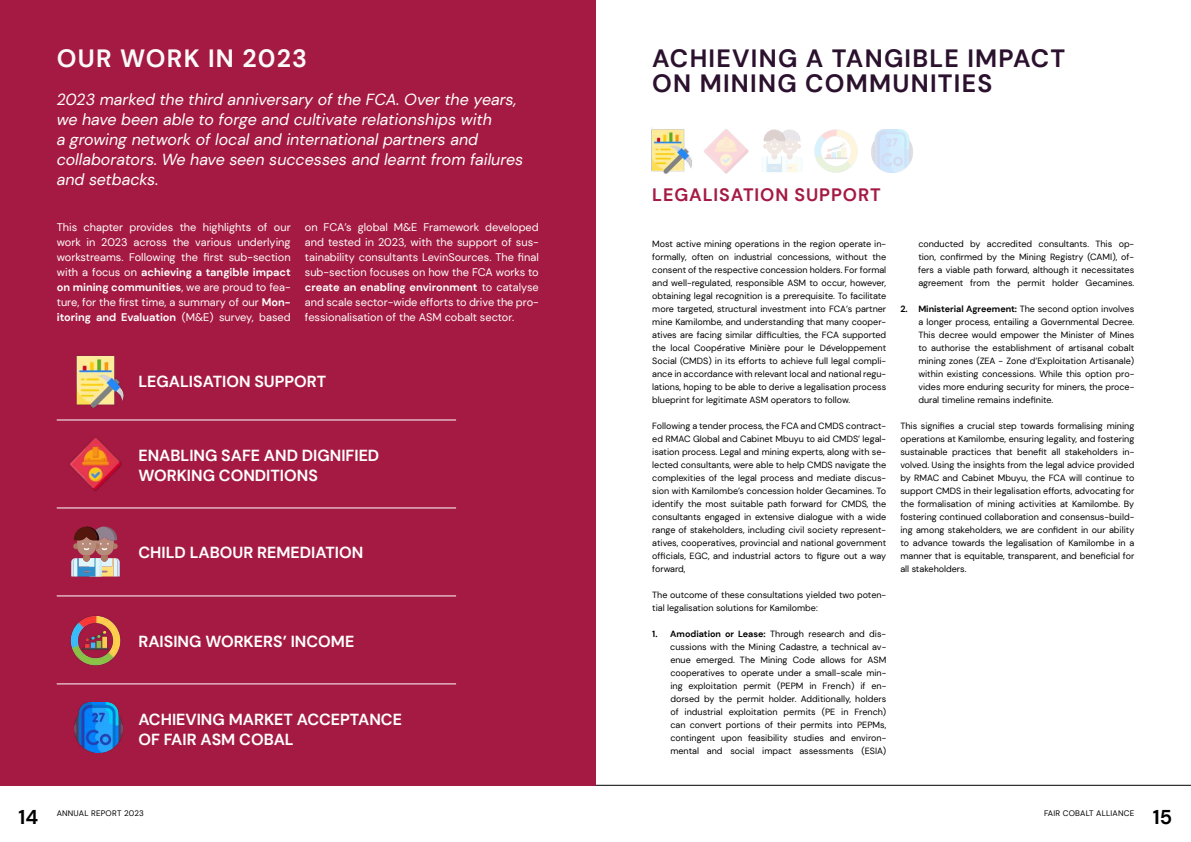
<style>
.page{position:relative;width:1191px;height:842px;background:#fff}
.page>*{position:absolute;margin:0;border:0;box-sizing:border-box;transform-origin:0 0}
.t1{font:700 25px/25px "DM Sans";letter-spacing:.05em;color:#2b112e}
.t2{font:700 25px "DM Sans";letter-spacing:.05em;color:#fafafa}
.t3{font:700 20px "DM Sans";color:#000}
.t4{font:700 18px "DM Sans";letter-spacing:.05em;color:#a51a43}
.t5{font:italic 16px/20px "DM Sans";color:#fff}
.t6{font:700 16px/20px "DM Sans";color:#fff}
.t7{font:11px/15px "DM Sans";color:#fff;text-align:justify}
.t8{font:9px/13px "DM Sans";color:#000;text-align:justify}
.t9{font:8px "DM Sans";letter-spacing:.025em;color:#000}
.s1{font-weight:700}
</style>
<div class="page">
<hr style="left:0;top:785px;width:1191px;height:1px;background:#000">
<div style="left:0;top:0;width:595px;height:785px;background:#a51a43"></div>
<img style="left:69px;top:437px;width:53px;height:54px">
<img style="left:704px;top:129px;width:45px;height:45px">
<img style="left:76px;top:355px;width:48px;height:53px">
<img style="left:651px;top:129px;width:41px;height:45px">
<img style="left:70px;top:615px;width:51px;height:51px">
<img style="left:814px;top:129px;width:44px;height:44px">
<img style="left:74px;top:703px;width:49px;height:50px">
<img style="left:871px;top:130px;width:42px;height:42px">
<svg style="left:71px;top:526px;width:49px;height:50px"></svg>
<svg style="left:762px;top:129px;width:40px;height:43px"></svg>
<hr style="left:57px;top:420px;width:399px;height:1px;background:#fff">
<hr style="left:57px;top:508px;width:399px;height:1px;background:#fff">
<hr style="left:57px;top:596px;width:399px;height:1px;background:#fff">
<hr style="left:57px;top:684px;width:399px;height:1px;background:#fff">
<h1 class="t2" style="left:57px;top:43px;width:252px">OUR WORK IN 2023</h1>
<p class="t5" style="left:57px;top:90px;width:468px">2023 marked the third anniversary of the FCA. Over the years, we have been able to forge and cultivate relationships with<br>a growing network of local and international partners and collaborators. We have seen successes and learnt from failures and setbacks.</p>
<p class="t7" style="left:305px;top:220px;width:235px">on FCA’s global M&amp;E Framework developed and tested in 2023, with the support of sus&shy;tainability consultants LevinSources. The final sub-section focuses on how the FCA works to <span class="s1">create an enabling environment</span> to catalyse and scale sector-wide efforts to drive the pro&shy;fessionalisation of the ASM cobalt sector.</p>
<p class="t7" style="left:57px;top:220px;width:235px">This chapter provides the highlights of our work in 2023 across the various underlying workstreams. Following the first sub-section with a focus on <span class="s1">achieving a tangible impact on mining communities</span>, we are proud to fea&shy;ture, for the first time, a summary of our <span class="s1">Mon&shy;itoring and Evaluation</span> (M&amp;E) survey, based</p>
<h3 class="t6" style="left:138px;top:371px;width:189px">LEGALISATION SUPPORT</h3>
<h3 class="t6" style="left:138px;top:446px;width:242px">ENABLING SAFE AND DIGNIFIED<br>WORKING CONDITIONS</h3>
<h3 class="t6" style="left:138px;top:542px;width:226px">CHILD LABOUR REMEDIATION</h3>
<h3 class="t6" style="left:138px;top:631px;width:217px">RAISING WORKERS’ INCOME</h3>
<h3 class="t6" style="left:138px;top:710px;width:265px">ACHIEVING MARKET ACCEPTANCE<br>OF FAIR ASM COBAL</h3>
<h1 class="t1" style="left:652px;top:46px;width:414px">ACHIEVING A TANGIBLE IMPACT<br>ON MINING COMMUNITIES</h1>
<h3 class="t4" style="left:652px;top:184px;width:230px">LEGALISATION SUPPORT</h3>
<p class="t8" style="left:652px;top:237px;width:235px">Most active mining operations in the region operate in&shy;formally, often on industrial concessions, without the consent of the respective concession holders. For formal and well-regulated, responsible ASM to occur, however, obtaining legal recognition is a prerequisite. To facilitate more targeted, structural investment into FCA’s partner mine Kamilombe, and understanding that many cooper&shy;atives are facing similar difficulties, the FCA supported the local Coopérative Minière pour le Développement Social (CMDS) in its efforts to achieve full legal compli&shy;ance in accordance with relevant local and national regu&shy;lations, hoping to be able to derive a legalisation process blueprint for legitimate ASM operators to follow.</p>
<p class="t8" style="left:652px;top:419px;width:235px">Following a tender process, the FCA and CMDS contract&shy;ed RMAC Global and Cabinet Mbuyu to aid CMDS’ legal&shy;isation process. Legal and mining experts, along with se&shy;lected consultants, were able to help CMDS navigate the complexities of the legal process and mediate discus&shy;sion with Kamilombe’s concession holder Gecamines. To identify the most suitable path forward for CMDS, the consultants engaged in extensive dialogue with a wide range of stakeholders, including civil society represent&shy;atives, cooperatives, provincial and national government officials, EGC, and industrial actors to figure out a way forward,</p>
<p class="t8" style="left:652px;top:588px;width:235px">The outcome of these consultations yielded two poten&shy;tial legalisation solutions for Kamilombe:</p>
<p class="t8" style="left:670px;top:627px;width:217px;text-indent:-18px"><span class="s1">1. Amodiation or Lease:</span> Through research and dis&shy;cussions with the Mining Cadastre, a technical av&shy;enue emerged. The Mining Code allows for ASM cooperatives to operate under a small-scale min&shy;ing exploitation permit (PEPM in French) if en&shy;dorsed by the permit holder. Additionally, holders of industrial exploitation permits (PE in French) can convert portions of their permits into PEPMs, contingent upon feasibility studies and environ&shy;mental and social impact assessments (ESIA)</p>
<p class="t8" style="left:918px;top:237px;width:217px">conducted by accredited consultants. This op&shy;tion, confirmed by the Mining Registry (CAMI), of&shy;fers a viable path forward, although it necessitates agreement from the permit holder Gecamines.</p>
<p class="t8" style="left:918px;top:302px;width:217px;text-indent:-18px"><span class="s1">2. Ministerial Agreement:</span> The second option involves a longer process, entailing a Governmental Decree.<br>This decree would empower the Minister of Mines to authorise the establishment of artisanal cobalt mining zones (ZEA - Zone d’Exploitation Artisanale) within existing concessions. While this option pro&shy;vides more enduring security for miners, the proce&shy;dural timeline remains indefinite.</p>
<p class="t8" style="left:900px;top:419px;width:235px">This signifies a crucial step towards formalising mining operations at Kamilombe, ensuring legality, and fostering sustainable practices that benefit all stakeholders in&shy;volved. Using the insights from the legal advice provided by RMAC and Cabinet Mbuyu, the FCA will continue to support CMDS in their legalisation efforts, advocating for the formalisation of mining activities at Kamilombe. By fostering continued collaboration and consensus-build&shy;ing among stakeholders, we are confident in our ability to advance towards the legalisation of Kamilombe in a manner that is equitable, transparent, and beneficial for all stakeholders.</p>
<h2 class="t3" style="left:18px;top:804px;width:21px">14</h2>
<h2 class="t3" style="left:1153px;top:804px;width:21px">15</h2>
<p class="t9" style="left:57px;top:808px;width:89px">ANNUAL REPORT 2023</p>
<p class="t9" style="left:1044px;top:808px;width:92px">FAIR COBALT ALLIANCE</p>
</div>
